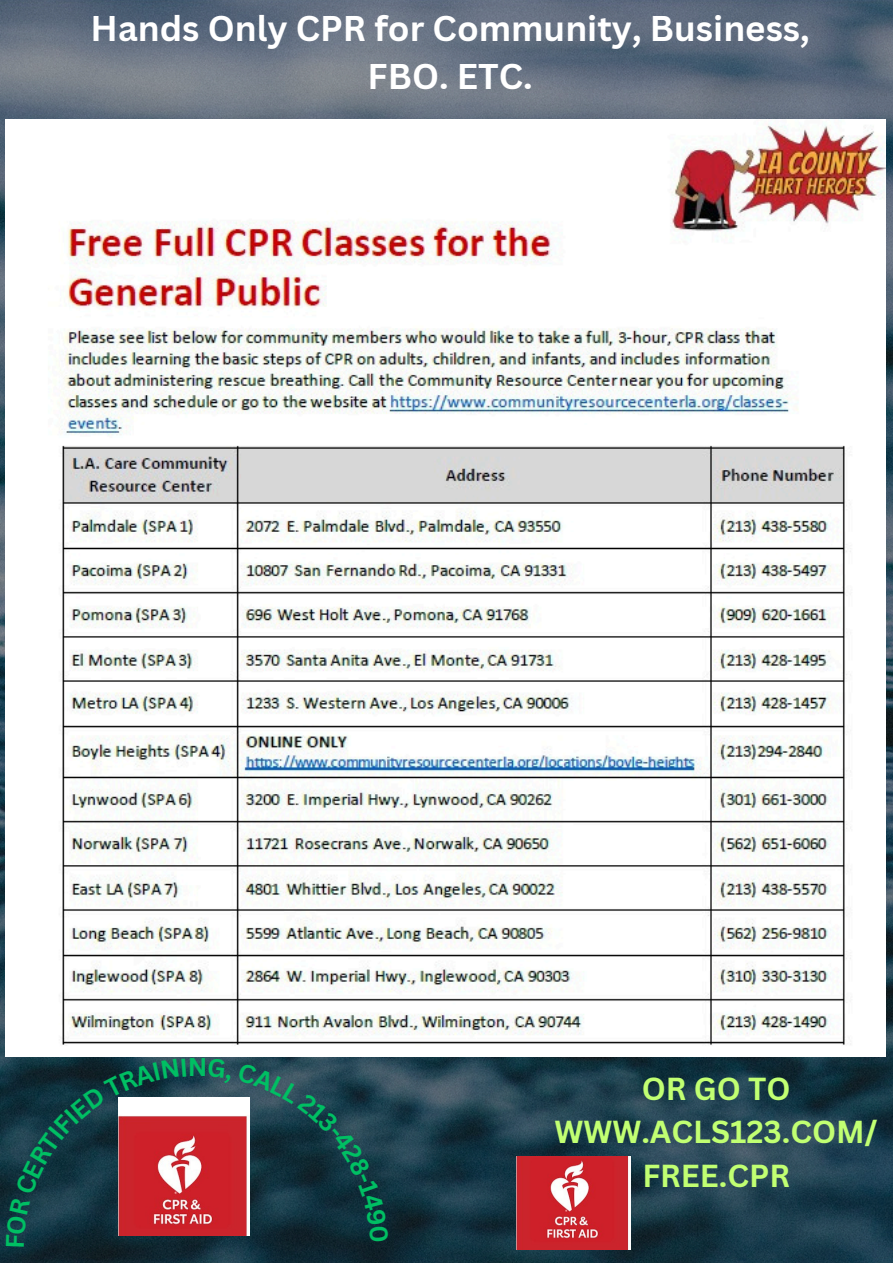
<style>
.page{position:relative;width:893px;height:1263px;background:#fff}
.page>*{position:absolute;margin:0;border:0;box-sizing:border-box;transform-origin:0 0}
.t1{font:700 34.8px/48.4px "Canva Sans";color:#fff;text-align:center}
.t2{font:700 30.97px/43.2px "Canva Sans";color:#c1ff72;text-align:center}
.t3{font:700 24.97px "Canva Sans";color:#00bf63}
</style>
<div class="page">
<img style="left:0;top:0;width:893px;height:1263px">
<img style="left:186px;top:1097px;width:52px;height:138px">
<img style="left:6px;top:120px;width:879px;height:936px">
<img style="left:516px;top:1156px;width:114px;height:93px">
<svg style="left:6px;top:1058px;width:180px;height:189px;background:#4a3e49"></svg>
<svg style="left:208px;top:1057px;width:23px;height:27px"></svg>
<svg style="left:238px;top:1063px;width:151px;height:179px;background:#263d49"></svg>
<p class="t1" style="left:91px;top:3px;width:721px">Hands Only CPR for Community, Business,<br>FBO. ETC.</p>
<p class="t3" style="left:188px;top:1049px;width:21px">N</p>
<p class="t2" style="left:554px;top:1067px;width:325px">OR GO TO<br>WWW.ACLS123.COM/<br>FREE.CPR</p>
</div>
